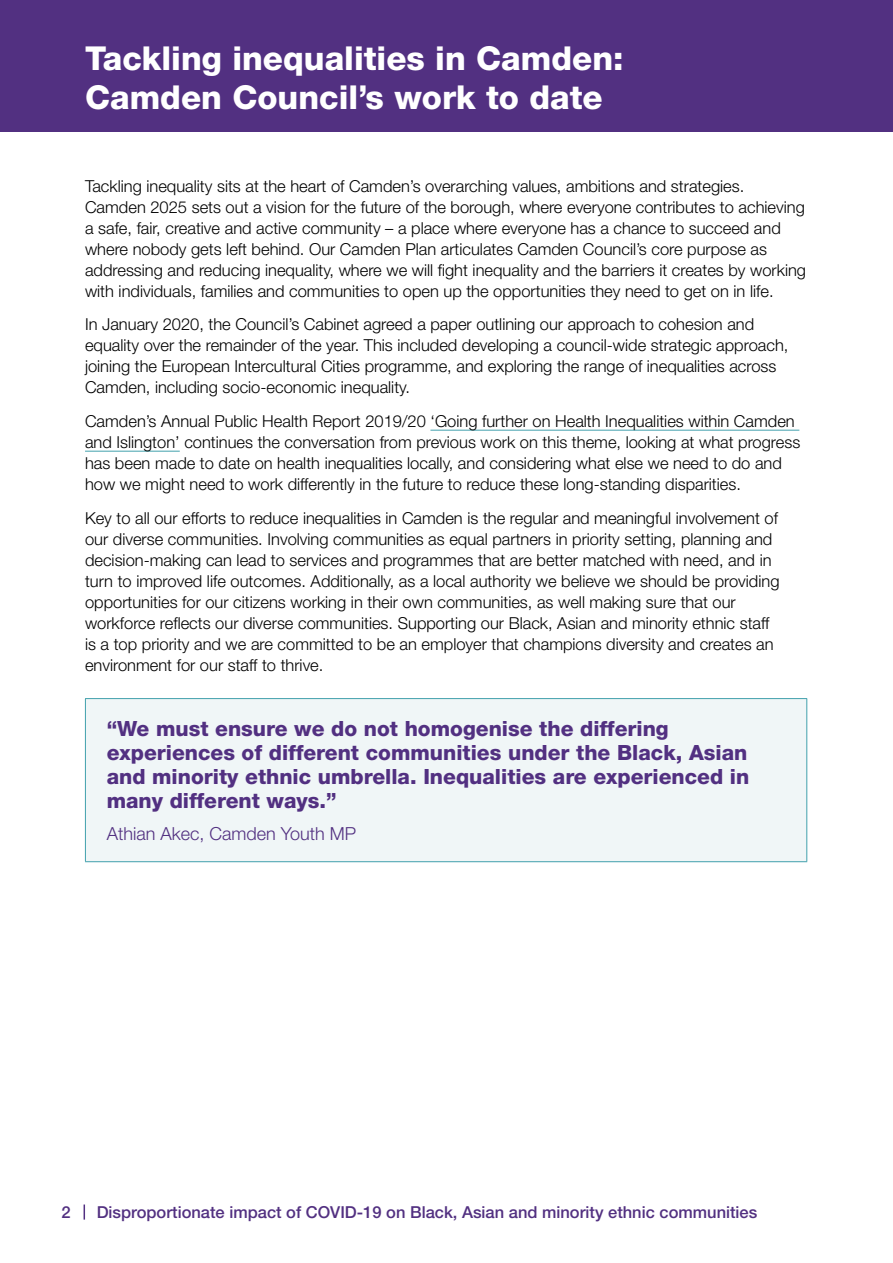
<style>
.page{position:relative;width:893px;height:1263px;background:#fff}
.page>*{position:absolute;margin:0;border:0;box-sizing:border-box;transform-origin:0 0}
.t1{font:800 33px/39px "Helvetica Neue";color:#fff}
.t2{font:800 21px/24px "Helvetica Neue";color:#523081}
.t3{font:300 18px "Helvetica Neue";color:#523081}
.t4{font:300 16.5px/21px "Helvetica Neue";color:#000}
.t5{font:500 16.5px "Helvetica Neue";color:#523081}
</style>
<div class="page">
<svg style="left:84px;top:1204px;width:1px;height:15px"></svg>
<hr style="left:430px;top:430px;width:369px;height:1px;background:#42a1ad">
<hr style="left:85px;top:451px;width:95px;height:1px;background:#42a1ad">
<div style="left:85px;top:699px;width:722px;height:163px;background:#f0f6f7"></div>
<hr style="left:85px;top:698px;width:722px;height:1px;background:#42a1ad">
<hr style="left:85px;top:699px;width:1px;height:162px;background:#42a1ad">
<hr style="left:806px;top:699px;width:1px;height:162px;background:#42a1ad">
<hr style="left:85px;top:861px;width:722px;height:1px;background:#42a1ad">
<div style="left:0;top:21px;width:893px;height:111px;background:#523081"></div>
<div style="left:0;top:0;width:893px;height:21px;background:#523081"></div>
<h1 class="t1" style="left:85px;top:38px;width:540px">Tackling inequalities in Camden:<br>Camden Council’s work to date</h1>
<p class="t4" style="left:85px;top:175px;width:723px">Tackling inequality sits at the heart of Camden’s overarching values, ambitions and strategies.<br>Camden 2025 sets out a vision for the future of the borough, where everyone contributes to achieving a safe, fair, creative and active community – a place where everyone has a chance to succeed and where nobody gets left behind. Our Camden Plan articulates Camden Council’s core purpose as addressing and reducing inequality, where we will fight inequality and the barriers it creates by working with individuals, families and communities to open up the opportunities they need to get on in life.</p>
<p class="t4" style="left:85px;top:314px;width:705px">In January 2020, the Council’s Cabinet agreed a paper outlining our approach to cohesion and equality over the remainder of the year. This included developing a council-wide strategic approach, joining the European Intercultural Cities programme, and exploring the range of inequalities across Camden, including socio-economic inequality.</p>
<p class="t4" style="left:85px;top:410px;width:717px">Camden’s Annual Public Health Report 2019/20 ‘Going further on Health Inequalities within Camden and Islington’ continues the conversation from previous work on this theme, looking at what progress has been made to date on health inequalities locally, and considering what else we need to do and how we might need to work differently in the future to reduce these long-standing disparities.</p>
<p class="t4" style="left:85px;top:507px;width:696px">Key to all our efforts to reduce inequalities in Camden is the regular and meaningful involvement of our diverse communities. Involving communities as equal partners in priority setting, planning and decision-making can lead to services and programmes that are better matched with need, and in turn to improved life outcomes. Additionally, as a local authority we believe we should be providing opportunities for our citizens working in their own communities, as well making sure that our workforce reflects our diverse communities. Supporting our Black, Asian and minority ethnic staff is a top priority and we are committed to be an employer that champions diversity and creates an environment for our staff to thrive.</p>
<p class="t2" style="left:107px;top:716px;width:644px">“We must ensure we do not homogenise the differing experiences of different communities under the Black, Asian and minority ethnic umbrella. Inequalities are experienced in many different ways.”</p>
<p class="t3" style="left:107px;top:823px;width:251px">Athian Akec, Camden Youth MP</p>
<p class="t5" style="left:62px;top:1203px;width:11px">2</p>
<p class="t5" style="left:97px;top:1203px;width:662px">Disproportionate impact of COVID-19 on Black, Asian and minority ethnic communities</p>
</div>
